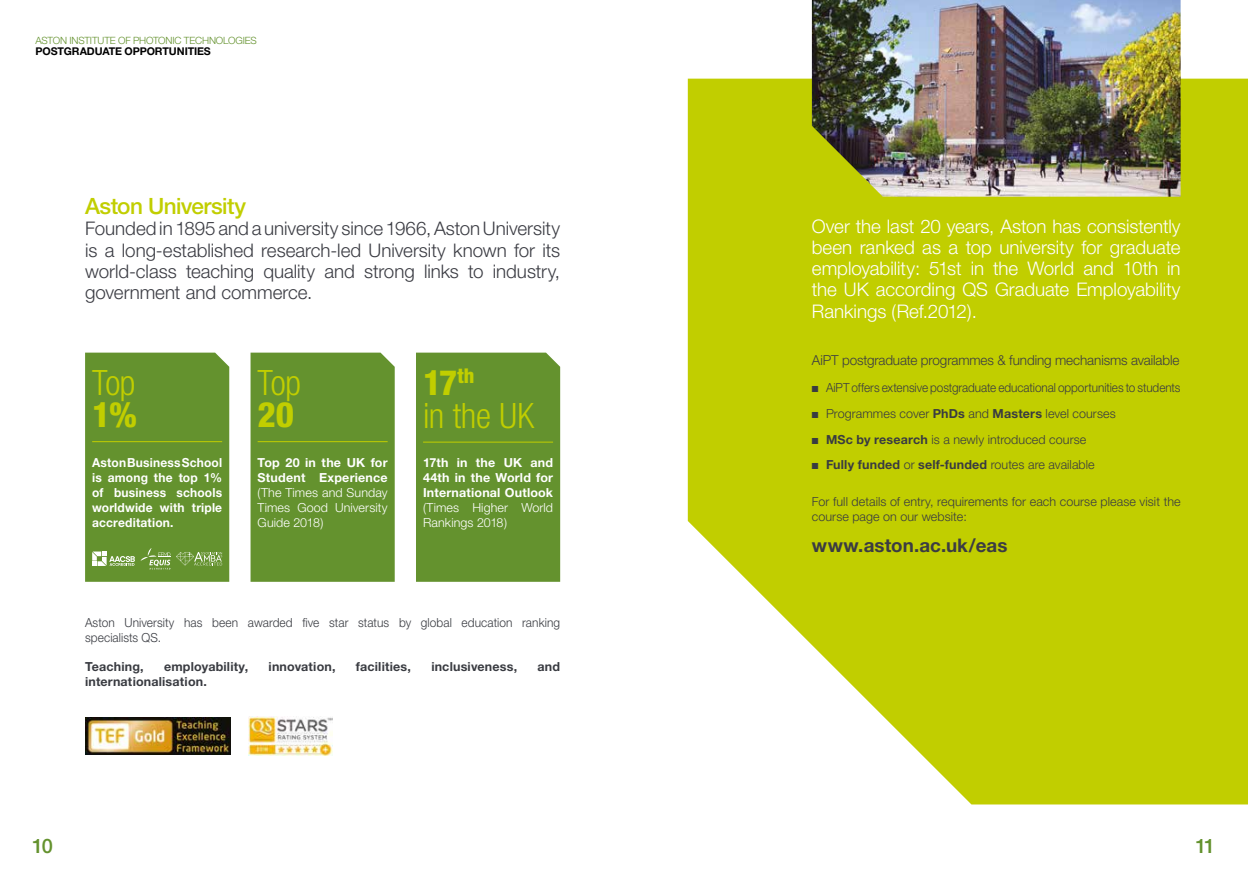
<style>
.page{position:relative;width:1248px;height:886px;background:#fff}
.page>*{position:absolute;margin:0;border:0;box-sizing:border-box;transform-origin:0 0}
.t1{font:300 condensed 35px/32.5px "Helvetica Neue";letter-spacing:-.01em;color:#c1ce00}
.t2{font:800 condensed 35px "Helvetica Neue";color:#c1ce00}
.t3{font:500 22.5px "Helvetica Neue";letter-spacing:-.025em;color:#c1ce00}
.t4{font:500 20px "Helvetica Neue";color:#64922e}
.t5{font:300 18.75px/21.2px "Helvetica Neue";letter-spacing:-.005em;color:#3b3c43;text-align:justify}
.t6{font:300 18.75px/21.2px "Helvetica Neue";letter-spacing:-.005em;color:#fff;text-align:justify}
.t7{font:700 18.75px "Helvetica Neue";letter-spacing:.005em;color:#3b3c43}
.t8{font:300 13.75px "Helvetica Neue";letter-spacing:-.01em;color:#3b3c43}
.t9{font:300 12.5px/15px "Helvetica Neue";letter-spacing:.005em;color:#393b41}
.t10{font:700 12.5px "Helvetica Neue";letter-spacing:.015em;color:#393b41}
.t11{font:700 12.5px/15px "Helvetica Neue";letter-spacing:.015em;color:#fff;text-align:justify;scale:.96 1}
.t12{font:700 12.5px/15px "Helvetica Neue";letter-spacing:.015em;color:#fff;text-align:justify}
.t13{font:300 12.5px/15px "Helvetica Neue";letter-spacing:.005em;color:#393b41;scale:.95 1}
.t14{font:300 12.5px/15px "Helvetica Neue";letter-spacing:.005em;color:#fff}
.t15{font:300 12.5px "Helvetica Neue";letter-spacing:.005em;color:#393b41;scale:.94 1}
.t16{font:700 10.62px "Helvetica Neue";letter-spacing:-.01em;color:#000}
.t17{font:300 10px "Helvetica Neue";letter-spacing:-.015em;color:#64922e}
.s1{font-weight:800}
.s2{font-weight:700}
.s3{font-weight:300}
</style>
<div class="page">
<svg style="left:687px;top:79px;width:560px;height:725px;background:#c8d31c"></svg>
<div style="left:416px;top:353px;width:144px;height:229px;background:#64922e"></div>
<div style="left:250px;top:353px;width:144px;height:229px;background:#64922e"></div>
<svg style="left:85px;top:353px;width:144px;height:229px;background:#689432"></svg>
<hr style="left:423px;top:442px;width:130px;height:1px;background:#c1ce00">
<hr style="left:257px;top:441px;width:130px;height:1px;background:#c1ce00">
<img style="left:85px;top:717px;width:145px;height:37px">
<img style="left:248px;top:716px;width:84px;height:39px">
<img style="left:811px;top:0;width:369px;height:197px">
<p class="t17" style="left:35px;top:34px;width:223px">ASTON INSTITUTE OF PHOTONIC TECHNOLOGIES</p>
<p class="t16" style="left:35px;top:45px;width:177px">POSTGRADUATE OPPORTUNITIES</p>
<p class="t3" style="left:85px;top:193px;width:162px">Aston University</p>
<p class="t5" style="left:85px;top:218px;width:476px">Founded in 1895 and a university since 1966, Aston University is a long-established research-led University known for its world-class teaching quality and strong links to industry, government and commerce.</p>
<h1 class="t1" style="left:92px;top:366px;width:45px">Top</h1>
<h1 class="t2" style="left:92px;top:393px;width:46px">1%</h1>
<p class="t11" style="left:92px;top:455px;width:137px">Aston Business School is among the top 1% of business schools worldwide with triple accreditation.</p>
<h1 class="t1" style="left:257px;top:366px;width:45px">Top</h1>
<h1 class="t2" style="left:257px;top:393px;width:38px">20</h1>
<p class="t12" style="left:257px;top:455px;width:131px">Top 20 in the UK for<br>Student Experience</p>
<p class="t14" style="left:257px;top:485px;width:131px;text-align:justify">(The Times and Sunday Times Good University Guide 2018)</p>
<h1 class="t1" style="left:423px;top:366px;width:112px"><span class="s1">17</span><sup>th<br></sup>in the UK</h1>
<p class="t12" style="left:423px;top:455px;width:131px">17th in the UK and 44th in the World for International Outlook</p>
<p class="t14" style="left:423px;top:500px;width:131px">(Times Higher World<br>Rankings 2018)</p>
<p class="t13" style="left:85px;top:615px;width:501px">Aston University has been awarded five star status by global education ranking specialists QS.</p>
<p class="t10" style="left:85px;top:659px;width:60px">Teaching,</p>
<p class="t10" style="left:164px;top:659px;width:86px">employability,</p>
<p class="t10" style="left:268px;top:659px;width:68px">innovation,</p>
<p class="t10" style="left:356px;top:659px;width:56px">facilities,</p>
<p class="t10" style="left:431px;top:659px;width:87px">inclusiveness,</p>
<p class="t10" style="left:537px;top:659px;width:24px">and</p>
<p class="t10" style="left:85px;top:674px;width:123px">internationalisation.</p>
<p class="t6" style="left:811px;top:215px;width:370px">Over the last 20 years, Aston has consistently been ranked as a top university for graduate employability: 51st in the World and 10th in the UK according QS Graduate Employability Rankings (Ref.2012).</p>
<p class="t8" style="left:811px;top:352px;width:369px">AiPT postgraduate programmes &amp; funding mechanisms available</p>
<p class="t15" style="left:811px;top:380px;width:394px">■ AiPT offers extensive postgraduate educational opportunities to students</p>
<p class="t9" style="left:811px;top:406px;width:305px">■ Programmes cover <span class="s2">PhDs</span> and <span class="s2">Masters</span> level courses</p>
<p class="t9" style="left:811px;top:431px;width:276px">■ <span class="s2">MSc by research</span> is a newly introduced course</p>
<p class="t10" style="left:811px;top:457px;width:284px">■ Fully funded <span class="s3">or</span> self-funded <span class="s3">routes are available</span></p>
<p class="t9" style="left:811px;top:493px;width:370px">For full details of entry, requirements for each course please visit the course page on our website:</p>
<p class="t7" style="left:811px;top:534px;width:197px">www.aston.ac.uk/eas</p>
<p class="t4" style="left:32px;top:834px;width:22px">10</p>
<p class="t4" style="left:1195px;top:834px;width:21px">11</p>
</div>
